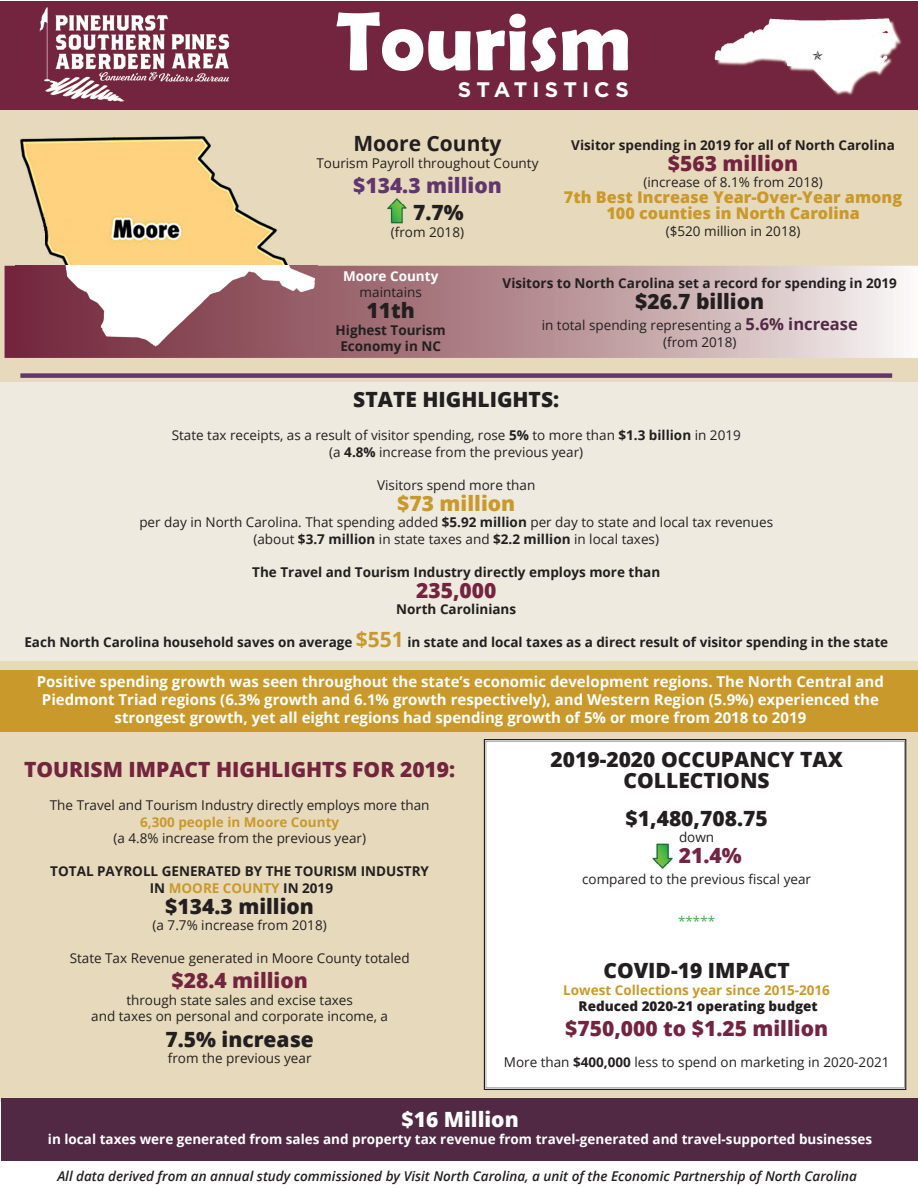
<style>
.page{position:relative;width:918px;height:1188px;background:#fff}
.page>*{position:absolute;margin:0;border:0;box-sizing:border-box;transform-origin:0 0}
.t1{font:700 84px "Berlin Sans FB Demi";color:#fff}
.t2{font:800 21px/21px "Open Sans";color:#231f20;text-align:center}
.t3{font:800 21px "Open Sans";color:#73243e}
.t4{font:800 21px "Open Sans";color:#61356e}
.t5{font:700 21px "Open Sans";color:#231f20}
.t6{font:700 21px "Gotham";letter-spacing:.25em;color:#fff}
.t7{font:800 21px "Open Sans";color:#fff}
.t8{font:800 21px "Open Sans";color:#c9992b}
.t9{font:800 16.2px/16.2px "Open Sans";color:#c9992b;text-align:center}
.t10{font:700 15px/18px "Open Sans";color:#fff;text-align:center}
.t11{font:13.5px/16.5px "Open Sans";color:#231f20;text-align:center}
.t12{font:700 13.5px/16.5px "Open Sans";color:#231f20;text-align:center}
.t13{font:700 13.5px "Open Sans";color:#fff}
.t14{font:italic 600 13.5px "Open Sans";color:#231f20}
.t15{font:700 13.5px "Open Sans";color:#c9992b}
.t16{font:800 13.5px "Open Sans";color:#231f20}
.t17{font:13.5px "Open Sans";color:#40ae49}
.s1{font-weight:700;font-size:16.5px;color:#522944}
.s2{font-weight:700}
.s3{font-size:21px;color:#c9992b}
.s4{color:#c9992b}
</style>
<div class="page">
<div style="left:0;top:109px;width:918px;height:992px;background:#e7dabc"></div>
<div style="left:0;top:382px;width:918px;height:279px;background:#efeadf"></div>
<div style="left:0;top:1px;width:918px;height:108px;background:#73243e"></div>
<img style="left:13px;top:7px;width:243px;height:103px">
<img style="left:13px;top:73px;width:146px;height:36px">
<svg style="left:484px;top:739px;width:422px;height:351px;background:#787576"></svg>
<div style="left:486px;top:741px;width:418px;height:347px;background:#fff"></div>
<div style="left:0;top:671px;width:918px;height:61px;background:#c9992b"></div>
<div style="left:2px;top:1098px;width:916px;height:63px;background:#522944"></div>
<div style="left:20px;top:373px;width:872px;height:5px;background:#61356e"></div>
<svg style="left:4px;top:266px;width:914px;height:92px;background:#c09ea2"></svg>
<img style="left:387px;top:198px;width:17px;height:26px">
<img style="left:391px;top:205px;width:16px;height:15px">
<img style="left:16px;top:136px;width:302px;height:130px">
<img style="left:16px;top:266px;width:302px;height:83px">
<svg style="left:317px;top:158px;width:1px;height:13px"></svg>
<img style="left:652px;top:843px;width:21px;height:27px">
<img style="left:652px;top:848px;width:21px;height:15px">
<img style="left:714px;top:18px;width:188px;height:77px">
<svg style="left:813px;top:51px;width:10px;height:10px"></svg>
<h1 class="t1" style="left:336px;top:-7px;width:298px">Tourism</h1>
<h2 class="t6" style="left:458px;top:75px;width:172px">STATISTICS</h2>
<h2 class="t5" style="left:353px;top:129px;width:150px">Moore County</h2>
<p class="t11" style="left:316px;top:154px;width:224px">Tourism Payroll throughout County</p>
<h2 class="t4" style="left:353px;top:170px;width:150px">$134.3 million</h2>
<h2 class="t2" style="left:413px;top:201px;width:52px">7.7%</h2>
<p class="t11" style="left:391px;top:223px;width:75px">(from 2018)</p>
<p class="t12" style="left:503px;top:275px;width:396px">Visitors to North Carolina set a record for spending in 2019</p>
<h2 class="t2" style="left:635px;top:290px;width:130px">$26.7 billion</h2>
<p class="t11" style="left:542px;top:317px;width:318px">in total spending representing a <span class="s1">5.6% increase </span>(from 2018)</p>
<p class="t12" style="left:571px;top:136px;width:325px">Visitor spending in 2019 for all of North Carolina</p>
<h2 class="t3" style="left:668px;top:147px;width:132px">$563 million</h2>
<p class="t11" style="left:643px;top:174px;width:181px">(increase of 8.1% from 2018)</p>
<p class="t9" style="left:564px;top:188px;width:340px">7th Best Increase Year-Over-Year among<br>100 counties in North Carolina</p>
<p class="t11" style="left:666px;top:222px;width:136px">($520 million in 2018)</p>
<p class="t13" style="left:343px;top:266px;width:97px">Moore County</p>
<p class="t11" style="left:360px;top:284px;width:64px">maintains</p>
<h2 class="t2" style="left:367px;top:299px;width:50px">11th</h2>
<p class="t12" style="left:336px;top:321px;width:112px">Highest Tourism<br>Economy in NC</p>
<h2 class="t2" style="left:353px;top:388px;width:207px">STATE HIGHLIGHTS:</h2>
<p class="t11" style="left:172px;top:427px;width:571px">State tax receipts, as a result of visitor spending, rose <span class="s2">5%</span> to more than <span class="s2">$1.3 billion</span> in 2019 (a <span class="s2">4.8%</span> increase from the previous year)</p>
<p class="t11" style="left:377px;top:476px;width:160px">Visitors spend more than</p>
<h2 class="t8" style="left:397px;top:487px;width:120px">$73 million</h2>
<p class="t11" style="left:139px;top:514px;width:635px">per day in North Carolina. That spending added <span class="s2">$5.92 million</span> per day to state and local tax revenues (about <span class="s2">$3.7 million</span> in state taxes and <span class="s2">$2.2 million</span> in local taxes)</p>
<p class="t12" style="left:252px;top:563px;width:410px">The Travel and Tourism Industry directly employs more than</p>
<h2 class="t3" style="left:416px;top:574px;width:82px">235,000</h2>
<p class="t12" style="left:396px;top:601px;width:121px">North Carolinians</p>
<p class="t12" style="left:24px;top:634px;width:865px">Each North Carolina household saves on average <span class="s3">$551</span> in state and local taxes as a direct result of visitor spending in the state</p>
<p class="t10" style="left:37px;top:672px;width:849px">Positive spending growth was seen throughout the state’s economic development regions. The North Central and<br>Piedmont Triad regions (6.3% growth and 6.1% growth respectively), and Western Region (5.9%) experienced the strongest growth, yet all eight regions had spending growth of 5% or more from 2018 to 2019</p>
<h2 class="t3" style="left:24px;top:754px;width:433px">TOURISM IMPACT HIGHLIGHTS FOR 2019:</h2>
<p class="t11" style="left:50px;top:797px;width:381px">The Travel and Tourism Industry directly employs more than</p>
<p class="t15" style="left:140px;top:812px;width:201px">6,300 people in Moore County</p>
<p class="t11" style="left:113px;top:830px;width:254px">(a 4.8% increase from the previous year)</p>
<p class="t12" style="left:50px;top:863px;width:380px">TOTAL PAYROLL GENERATED BY THE TOURISM INDUSTRY<br>IN <span class="s4">MOORE COUNTY</span> IN 2019</p>
<h2 class="t2" style="left:165px;top:895px;width:150px">$134.3 million</h2>
<p class="t11" style="left:153px;top:917px;width:176px">(a 7.7% increase from 2018)</p>
<p class="t11" style="left:70px;top:950px;width:342px">State Tax Revenue generated in Moore County totaled</p>
<h2 class="t3" style="left:171px;top:965px;width:138px">$28.4 million</h2>
<p class="t11" style="left:91px;top:991px;width:298px">through state sales and excise taxes<br>and taxes on personal and corporate income, a</p>
<h2 class="t2" style="left:165px;top:1027px;width:150px">7.5% increase</h2>
<p class="t11" style="left:168px;top:1050px;width:145px">from the previous year</p>
<h2 class="t2" style="left:550px;top:748px;width:294px">2019-2020 OCCUPANCY TAX<br>COLLECTIONS</h2>
<h2 class="t2" style="left:626px;top:806px;width:144px">$1,480,708.75</h2>
<p class="t11" style="left:679px;top:829px;width:37px">down</p>
<h2 class="t3" style="left:679px;top:840px;width:64px">21.4%</h2>
<p class="t11" style="left:582px;top:871px;width:230px">compared to the previous fiscal year</p>
<p class="t17" style="left:678px;top:912px;width:39px">*****</p>
<h2 class="t2" style="left:603px;top:959px;width:188px">COVID-19 IMPACT</h2>
<p class="t15" style="left:563px;top:980px;width:268px">Lowest Collections year since 2015-2016</p>
<p class="t16" style="left:579px;top:996px;width:241px">Reduced 2020-21 operating budget</p>
<h2 class="t3" style="left:565px;top:1012px;width:265px">$750,000 to $1.25 million</h2>
<p class="t11" style="left:504px;top:1053px;width:387px">More than <span class="s2">$400,000</span> less to spend on marketing in 2020-2021</p>
<h2 class="t7" style="left:401px;top:1104px;width:119px">$16 Million</h2>
<p class="t13" style="left:48px;top:1129px;width:826px">in local taxes were generated from sales and property tax revenue from travel-generated and travel-supported businesses</p>
<p class="t14" style="left:57px;top:1166px;width:801px">All data derived from an annual study commissioned by Visit North Carolina, a unit of the Economic Partnership of North Carolina</p>
</div>
